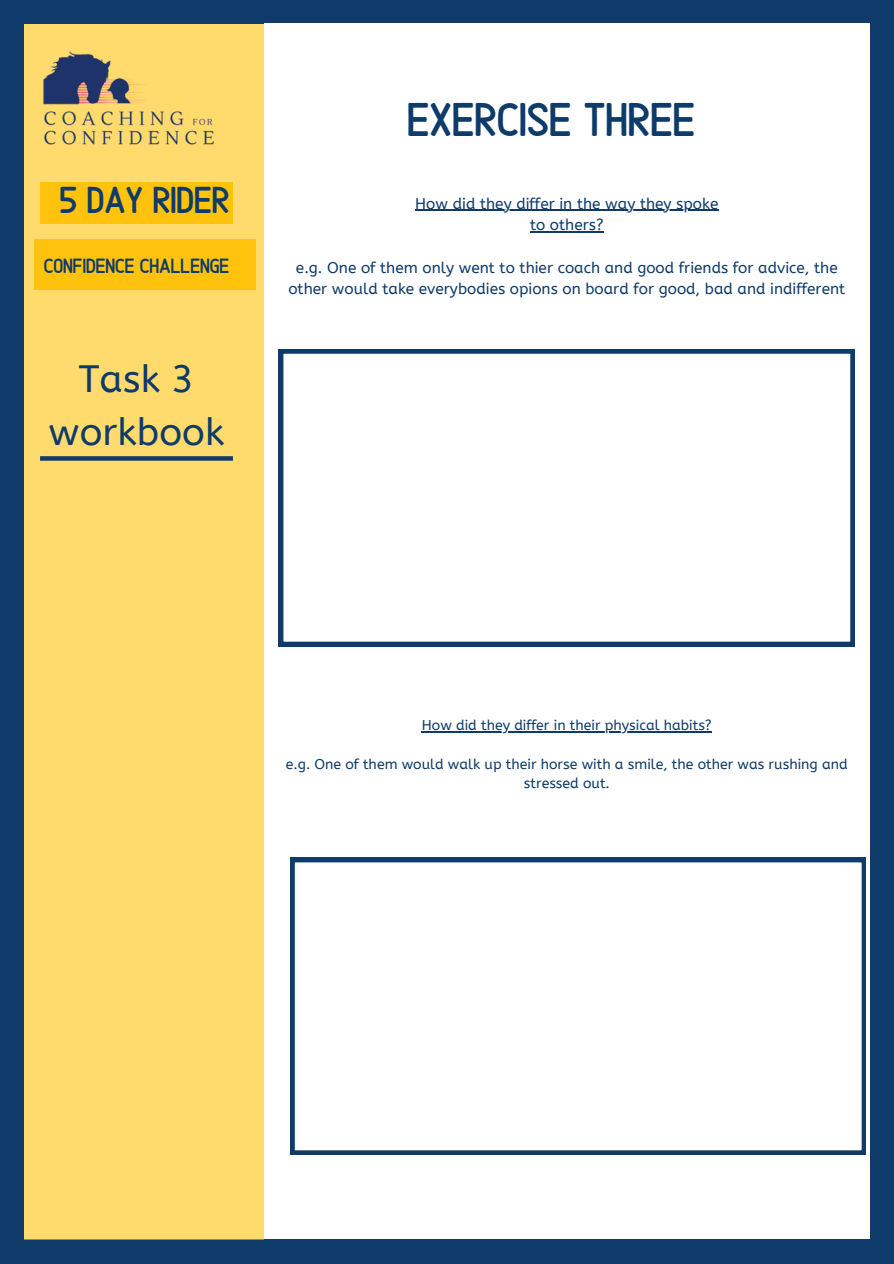
<style>
.page{position:relative;width:894px;height:1264px;background:#fff}
.page>*{position:absolute;margin:0;border:0;box-sizing:border-box;transform-origin:0 0}
.t1{font:47.25px "Alaska";color:#0e3b69}
.t2{font:37.95px/52.8px "A Bee Zee";color:#0e3b69;text-align:center}
.t3{font:37.5px "Alaska";color:#0e3b69}
.t4{font:20.55px "Alaska";color:#0e3b69}
.t5{font:15.45px/21.3px "A Bee Zee";color:#0e3b69;text-align:center}
.t6{font:14.1px/19.2px "A Bee Zee";color:#0e3b69;text-align:center}
</style>
<div class="page">
<div style="left:0;top:0;width:893px;height:1263px;background:#0e3b69"></div>
<div style="left:24px;top:23px;width:845px;height:1216px;background:#fff"></div>
<div style="left:0;top:0;width:263px;height:1263px;background:#ffdb6e"></div>
<img style="left:34px;top:23px;width:205px;height:122px">
<div style="left:0;top:995px;width:24px;height:268px;background:#0e3b69"></div>
<div style="left:0;top:0;width:24px;height:995px;background:#0e3b69"></div>
<div style="left:0;top:1239px;width:893px;height:24px;background:#0e3b69"></div>
<div style="left:0;top:0;width:263px;height:23px;background:#0e3b69"></div>
<svg style="left:40px;top:456px;width:193px;height:4px"></svg>
<div style="left:40px;top:182px;width:193px;height:42px;background:#ffc30e"></div>
<div style="left:34px;top:240px;width:221px;height:50px;background:#ffc30e"></div>
<svg style="left:279px;top:349px;width:575px;height:297px"></svg>
<hr style="left:422px;top:731px;width:289px;height:1px;background:#0e3b69">
<svg style="left:290px;top:857px;width:575px;height:297px"></svg>
<hr style="left:415px;top:210px;width:303px;height:1px;background:#0e3b69">
<hr style="left:530px;top:231px;width:73px;height:1px;background:#0e3b69">
<h1 class="t3" style="left:60px;top:171px;width:171px">5 DAY RIDER</h1>
<p class="t4" style="left:44px;top:250px;width:187px">CONFIDENCE CHALLENGE</p>
<h2 class="t2" style="left:49px;top:353px;width:177px">Task 3 workbook</h2>
<p class="t1" style="left:407px;top:84px;width:289px">EXERCISE THREE</p>
<p class="t5" style="left:415px;top:193px;width:304px">How did they differ in the way they spoke</p>
<h2 class="t5" style="left:530px;top:214px;width:75px">to others?</h2>
<h3 class="t5" style="left:288px;top:257px;width:558px">e.g. One of them only went to thier coach and good friends for advice, the other would take everybodies opions on board for good, bad and indifferent</h3>
<p class="t6" style="left:422px;top:716px;width:291px">How did they differ in their physical habits?</p>
<p class="t6" style="left:286px;top:754px;width:563px">e.g. One of them would walk up their horse with a smile, the other was rushing and stressed out.</p>
</div>
